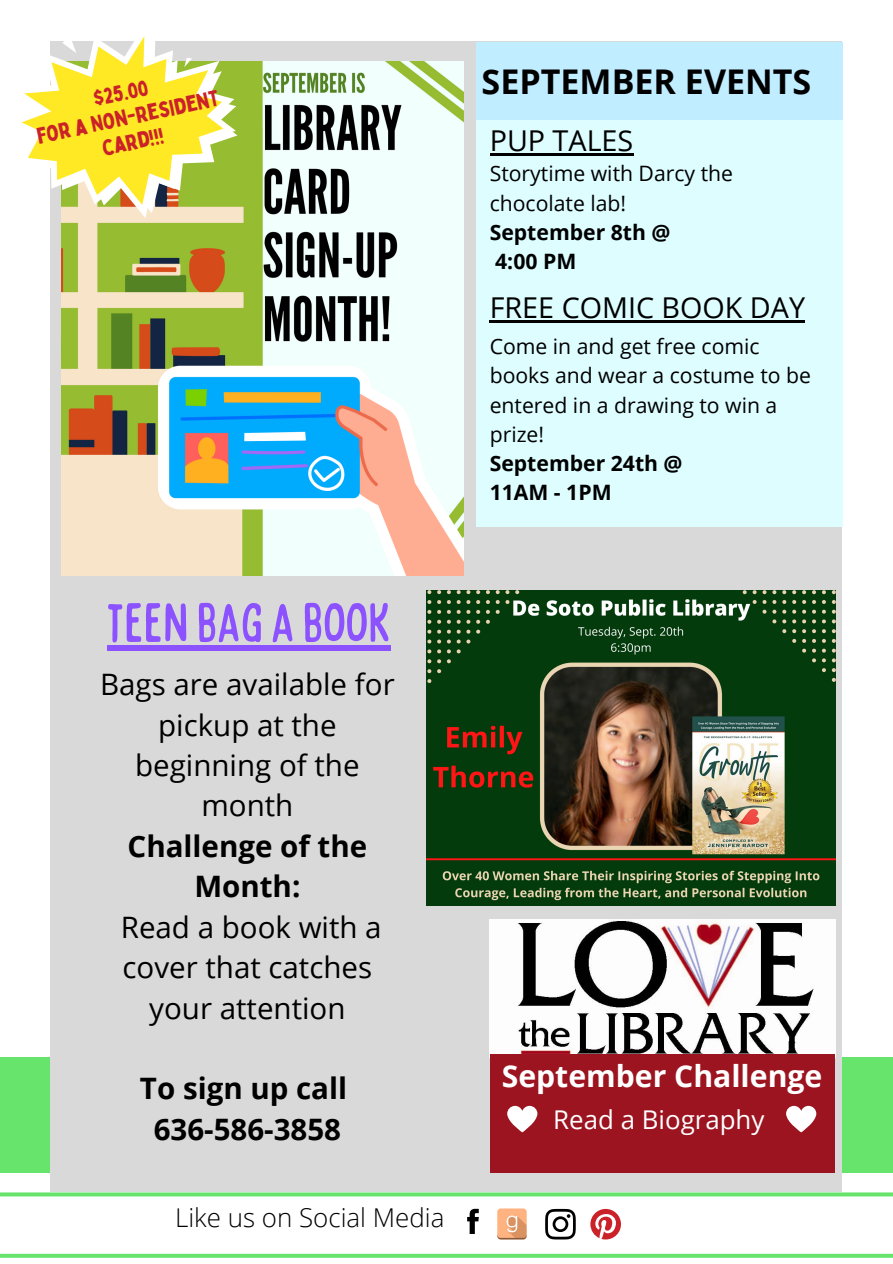
<style>
.page{position:relative;width:893px;height:1264px;background:#fff}
.page>*{position:absolute;margin:0;border:0;box-sizing:border-box;transform-origin:0 0}
.t1{font:condensed 54.6px "Bobby Jones Soft";color:#8c52ff}
.t2{font:700 34.05px "Open Sans";color:#000}
.t3{font:700 30.15px "Open Sans";color:#fff}
.t4{font:29.55px/40.3px "Open Sans";color:#000;text-align:center}
.t5{font:700 29.55px/40.3px "Open Sans";color:#000;text-align:center}
.t6{font:28.65px "Open Sans";color:#000}
.t7{font:300 25.95px "Open Sans";color:#000}
.t8{font:25.8px "Open Sans";color:#fff}
.t9{font:22.05px/25px "Bobby Jones";color:#cb2128;text-align:center}
.t10{font:21.15px/29.2px "Open Sans";color:#000}
.t11{font:700 21.15px/29.2px "Open Sans";color:#000}
</style>
<div class="page">
<div style="left:0;top:1057px;width:892px;height:116px;background:#67e46b"></div>
<div style="left:50px;top:41px;width:792px;height:1150px;background:#d9d9d9"></div>
<svg style="left:0;top:1192px;width:892px;height:65px"></svg>
<svg style="left:467px;top:1208px;width:12px;height:25px"></svg>
<svg style="left:545px;top:1208px;width:30px;height:31px"></svg>
<svg style="left:590px;top:1208px;width:31px;height:31px"></svg>
<img style="left:496px;top:1208px;width:31px;height:31px">
<img style="left:61px;top:62px;width:402px;height:514px">
<div style="left:475px;top:43px;width:367px;height:483px;background:#ddfdff"></div>
<div style="left:475px;top:42px;width:367px;height:77px;background:#c0edff"></div>
<svg style="left:21px;top:36px;width:226px;height:197px"></svg>
<svg style="left:183px;top:57px;width:10px;height:10px"></svg>
<svg style="left:38px;top:173px;width:8px;height:11px"></svg>
<svg style="left:62px;top:36px;width:14px;height:19px"></svg>
<img style="left:489px;top:919px;width:346px;height:138px">
<div style="left:490px;top:1054px;width:344px;height:118px;background:#9b1420"></div>
<svg style="left:507px;top:1105px;width:30px;height:27px"></svg>
<svg style="left:786px;top:1105px;width:30px;height:27px"></svg>
<img style="left:427px;top:591px;width:408px;height:314px">
<div style="left:107px;top:645px;width:283px;height:5px;background:#8c52ff"></div>
<hr style="left:489px;top:320px;width:316px;height:3px;background:#000">
<hr style="left:489px;top:153px;width:144px;height:2px;background:#000">
<p class="t9" style="left:29px;top:99px;width:187px;rotate:-12deg">$25.00<br>for a Non-Resident card!!!</p>
<h1 class="t1" style="left:107px;top:587px;width:285px">TEEN BAG A BOOK</h1>
<h3 class="t4" style="left:100px;top:663px;width:296px">Bags are available for pickup at the beginning of the month</h3>
<h3 class="t5" style="left:128px;top:825px;width:241px">Challenge of the<br>Month:</h3>
<h3 class="t4" style="left:121px;top:906px;width:262px">Read a book with a cover that catches your attention</h3>
<h3 class="t5" style="left:140px;top:1067px;width:209px">To sign up call<br>636-586-3858</h3>
<p class="t7" style="left:175px;top:1199px;width:271px">Like us on Social Media</p>
<h2 class="t2" style="left:481px;top:57px;width:331px">SEPTEMBER EVENTS</h2>
<h3 class="t6" style="left:489px;top:120px;width:145px">PUP TALES</h3>
<p class="t10" style="left:489px;top:158px;width:245px">Storytime with Darcy the chocolate lab!</p>
<p class="t11" style="left:489px;top:217px;width:182px">September 8th @<br>4:00 PM</p>
<h3 class="t6" style="left:489px;top:287px;width:317px">FREE COMIC BOOK DAY</h3>
<p class="t10" style="left:489px;top:331px;width:323px">Come in and get free comic books and wear a costume to be entered in a drawing to win a prize!</p>
<p class="t11" style="left:489px;top:448px;width:194px">September 24th @<br>11AM - 1PM</p>
<h3 class="t3" style="left:501px;top:1054px;width:322px">September Challenge</h3>
<p class="t8" style="left:553px;top:1101px;width:213px">Read a Biography</p>
</div>
